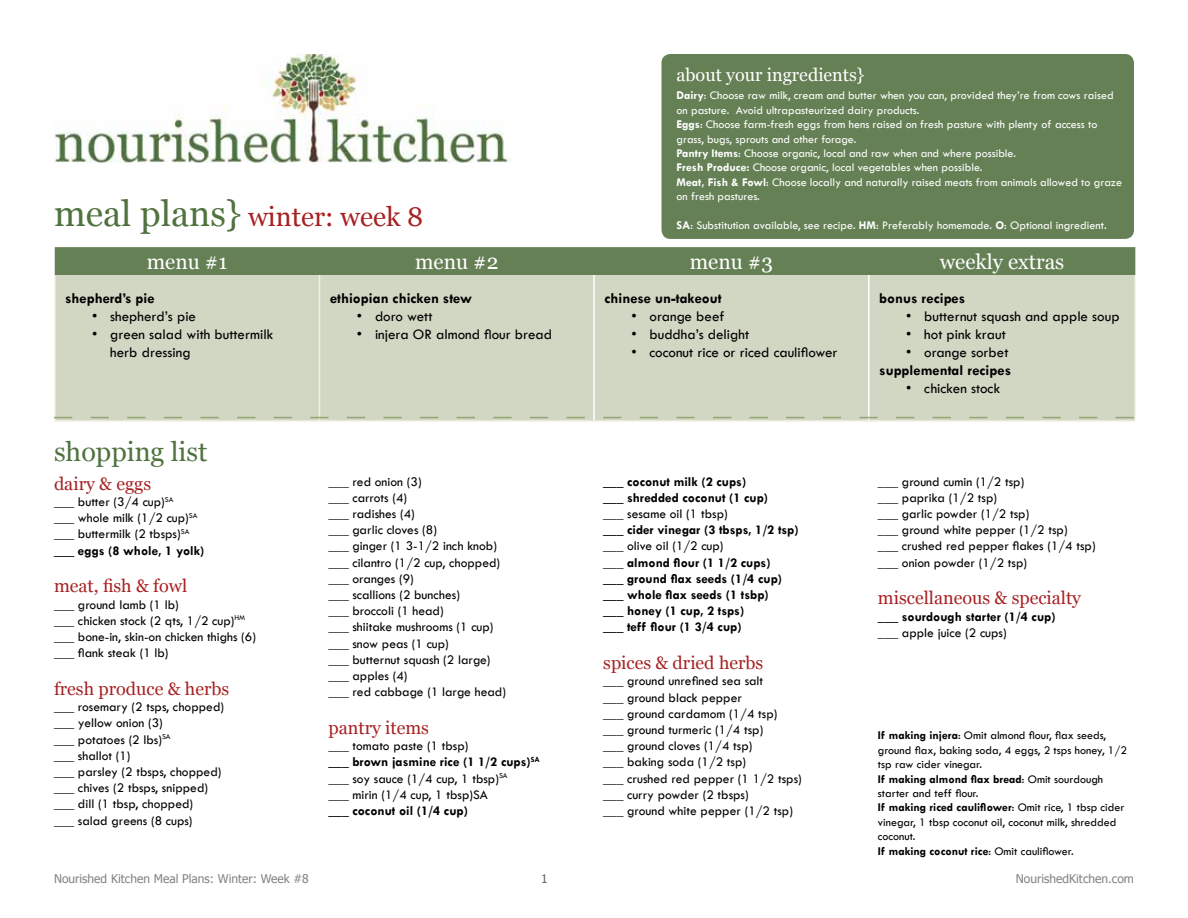
<style>
.page{position:relative;width:1188px;height:918px;background:#fff}
.page>*{position:absolute;margin:0;border:0;box-sizing:border-box;transform-origin:0 0}
.t1{font:27px "Georgia";color:#a72123}
.t2{font:27px "Georgia";color:#50723f}
.t3{font:21px "Georgia";color:#fff}
.t4{font:18px "Georgia";color:#a72123}
.t5{font:18px "Georgia";color:#fff}
.t6{font:15px/18px "Tw Cen";color:#000}
.t7{font:700 15px "Tw Cen";color:#000}
.t8{font:13.5px/16.2px "Tw Cen";color:#000}
.t9{font:700 13.5px/16.2px "Tw Cen";color:#000}
.t10{font:12px/14.4px "Tw Cen";color:#fff}
.t11{font:12px/14.4px "Tw Cen";color:#000}
.t12{font:12px "Tahoma";color:#808285}
.t13{font:12px "Tahoma";color:#636466}
.s1{font-weight:700}
.s2{font-size:36px;color:#50723f}
.s3{font-weight:400}
</style>
<div class="page">
<div style="left:55px;top:247px;width:1080px;height:28px;background:#658054"></div>
<div style="left:56px;top:275px;width:1079px;height:145px;background:#d2d7c4"></div>
<hr style="left:319px;top:275px;width:1px;height:145px;background:#eeefe9">
<hr style="left:593px;top:275px;width:2px;height:145px;background:#fff">
<hr style="left:868px;top:275px;width:2px;height:145px;background:#fff">
<hr style="left:54px;top:275px;width:2px;height:145px;background:#f8f4ea">
<hr style="left:1135px;top:275px;width:1px;height:145px;background:#f8f4ea">
<hr style="left:54px;top:420px;width:266px;height:2px;background:#f8f4ea">
<hr style="left:320px;top:420px;width:274px;height:2px;background:#f8f4ea">
<hr style="left:594px;top:420px;width:275px;height:2px;background:#f8f4ea">
<hr style="left:869px;top:420px;width:267px;height:2px;background:#f8f4ea">
<svg style="left:54px;top:417px;width:1080px;height:1px"></svg>
<img style="left:54px;top:54px;width:457px;height:109px">
<div style="left:662px;top:54px;width:472px;height:185px;background:#658054;border-radius:9px"></div>
<h3 class="t5" style="left:676px;top:63px;width:190px">about your ingredients}</h3>
<p class="t10" style="left:676px;top:88px;width:447px"><span class="s1">Dairy</span>: Choose raw milk, cream and butter when you can, provided they’re from cows raised on pasture. Avoid ultrapasteurized dairy products.<br><span class="s1">Eggs</span>: Choose farm-fresh eggs from hens raised on fresh pasture with plenty of access to grass, bugs, sprouts and other forage.<br><span class="s1">Pantry Items</span>: Choose organic, local and raw when and where possible.<br><span class="s1">Fresh Produce:</span> Choose organic, local vegetables when possible.<br><span class="s1">Meat, Fish &amp; Fowl</span>: Choose locally and naturally raised meats from animals allowed to graze on fresh pastures.</p>
<p class="t10" style="left:676px;top:218px;width:432px"><span class="s1">SA</span>: Substitution available, see recipe. <span class="s1">HM</span>: Preferably homemade. <span class="s1">O</span>: Optional ingredient.</p>
<h1 class="t1" style="left:54px;top:200px;width:371px"><span class="s2">meal plans}</span> winter: week 8</h1>
<h2 class="t3" style="left:147px;top:249px;width:82px">menu #1</h2>
<h2 class="t3" style="left:415px;top:249px;width:85px">menu #2</h2>
<h2 class="t3" style="left:690px;top:249px;width:85px">menu #3</h2>
<h2 class="t3" style="left:940px;top:249px;width:126px">weekly extras</h2>
<p class="t7" style="left:65px;top:289px;width:91px">shepherd’s pie</p>
<p class="t6" style="left:92px;top:307px;width:105px">• shepherd’s pie</p>
<p class="t6" style="left:110px;top:325px;width:165px;text-indent:-18px">• green salad with buttermilk herb dressing</p>
<p class="t7" style="left:330px;top:289px;width:143px">ethiopian chicken stew</p>
<p class="t6" style="left:357px;top:307px;width:77px">• doro wett</p>
<p class="t6" style="left:357px;top:325px;width:197px">• injera OR almond flour bread</p>
<p class="t7" style="left:604px;top:289px;width:119px">chinese un-takeout</p>
<p class="t6" style="left:632px;top:307px;width:95px">• orange beef</p>
<p class="t6" style="left:632px;top:325px;width:119px">• buddha’s delight</p>
<p class="t6" style="left:632px;top:343px;width:208px">• coconut rice or riced cauliflower</p>
<p class="t7" style="left:879px;top:289px;width:87px">bonus recipes</p>
<p class="t6" style="left:906px;top:307px;width:215px">• butternut squash and apple soup</p>
<p class="t6" style="left:906px;top:325px;width:101px">• hot pink kraut</p>
<p class="t6" style="left:906px;top:343px;width:104px">• orange sorbet</p>
<p class="t7" style="left:879px;top:361px;width:133px">supplemental recipes</p>
<p class="t6" style="left:906px;top:379px;width:95px">• chicken stock</p>
<h1 class="t2" style="left:54px;top:436px;width:155px">shopping list</h1>
<h3 class="t4" style="left:54px;top:473px;width:99px">dairy &amp; eggs</h3>
<p class="t8" style="left:54px;top:494px;width:152px">___ butter (3/4 cup)<sup>SA<br></sup>___ whole milk (1/2 cup)<sup>SA </sup>___ buttermilk (2 tbsps)<sup>SA </sup><span class="s1">___ eggs (8 whole, 1 yolk)</span></p>
<h3 class="t4" style="left:54px;top:575px;width:135px">meat, fish &amp; fowl</h3>
<p class="t8" style="left:54px;top:596px;width:204px">___ ground lamb (1 lb)<br>___ chicken stock (2 qts, 1/2 cup)<sup>HM </sup>___ bone-in, skin-on chicken thighs (6) ___ flank steak (1 lb)</p>
<h3 class="t4" style="left:54px;top:678px;width:177px">fresh produce &amp; herbs</h3>
<p class="t8" style="left:54px;top:699px;width:172px">___ rosemary (2 tsps, chopped) ___ yellow onion (3)<br>___ potatoes (2 lbs)<sup>SA<br></sup>___ shallot (1)<br>___ parsley (2 tbsps, chopped) ___ chives (2 tbsps, snipped) ___ dill (1 tbsp, chopped)<br>___ salad greens (8 cups)</p>
<p class="t8" style="left:328px;top:473px;width:179px">___ red onion (3)<br>___ carrots (4)<br>___ radishes (4)<br>___ garlic cloves (8)<br>___ ginger (1 3-1/2 inch knob) ___ cilantro (1/2 cup, chopped) ___ oranges (9)<br>___ scallions (2 bunches)<br>___ broccoli (1 head)<br>___ shiitake mushrooms (1 cup) ___ snow peas (1 cup)<br>___ butternut squash (2 large) ___ apples (4)<br>___ red cabbage (1 large head)</p>
<h3 class="t4" style="left:328px;top:717px;width:102px">pantry items</h3>
<p class="t8" style="left:328px;top:738px;width:213px">___ tomato paste (1 tbsp)<br><span class="s1">___ brown jasmine rice (1 1/2 cups)</span><sup>SA </sup>___ soy sauce (1/4 cup, 1 tbsp)<sup>SA<br></sup>___ mirin (1/4 cup, 1 tbsp)SA</p>
<p class="t9" style="left:328px;top:802px;width:141px">___ coconut oil (1/4 cup)</p>
<p class="t9" style="left:603px;top:473px;width:166px">___ coconut milk (2 cups) ___ shredded coconut (1 cup)</p>
<p class="t8" style="left:603px;top:506px;width:126px">___ sesame oil (1 tbsp)</p>
<p class="t9" style="left:603px;top:521px;width:197px">___ cider vinegar (3 tbsps, 1/2 tsp)</p>
<p class="t9" style="left:603px;top:538px;width:180px"><span class="s3">___ olive oil (1/2 cup)<br>___</span> almond flour (1 1/2 cups) ___ ground flax seeds (1/4 cup) ___ whole flax seeds (1 tsbp) ___ honey (1 cup, 2 tsps)<br>___ teff flour (1 3/4 cup)</p>
<h3 class="t4" style="left:603px;top:652px;width:162px">spices &amp; dried herbs</h3>
<p class="t8" style="left:603px;top:673px;width:200px">___ ground unrefined sea salt<br>___ ground black pepper<br>___ ground cardamom (1/4 tsp)<br>___ ground turmeric (1/4 tsp)<br>___ ground cloves (1/4 tsp)<br>___ baking soda (1/2 tsp)<br>___ crushed red pepper (1 1/2 tsps) ___ curry powder (2 tbsps)<br>___ ground white pepper (1/2 tsp)</p>
<p class="t8" style="left:878px;top:473px;width:219px">___ ground cumin (1/2 tsp)<br>___ paprika (1/2 tsp)<br>___ garlic powder (1/2 tsp)<br>___ ground white pepper (1/2 tsp)<br>___ crushed red pepper flakes (1/4 tsp) ___ onion powder (1/2 tsp)</p>
<h3 class="t4" style="left:878px;top:587px;width:205px">miscellaneous &amp; specialty</h3>
<p class="t9" style="left:878px;top:608px;width:179px">___ sourdough starter (1/4 cup)</p>
<p class="t8" style="left:878px;top:624px;width:130px">___ apple juice (2 cups)</p>
<p class="t11" style="left:878px;top:728px;width:251px"><span class="s1">If making injera</span>: Omit almond flour, flax seeds, ground flax, baking soda, 4 eggs, 2 tsps honey, 1/2 tsp raw cider vinegar.<br><span class="s1">If making almond flax bread</span>: Omit sourdough starter and teff flour.<br><span class="s1">If making riced cauliflower</span>: Omit rice, 1 tbsp cider vinegar, 1 tbsp coconut oil, coconut milk, shredded coconut.<br><span class="s1">If making coconut rice</span>: Omit cauliflower.</p>
<p class="t12" style="left:54px;top:871px;width:256px">Nourished Kitchen Meal Plans: Winter: Week #8</p>
<p class="t13" style="left:541px;top:871px;width:8px">1</p>
<p class="t12" style="left:1016px;top:871px;width:120px">NourishedKitchen.com</p>
</div>
